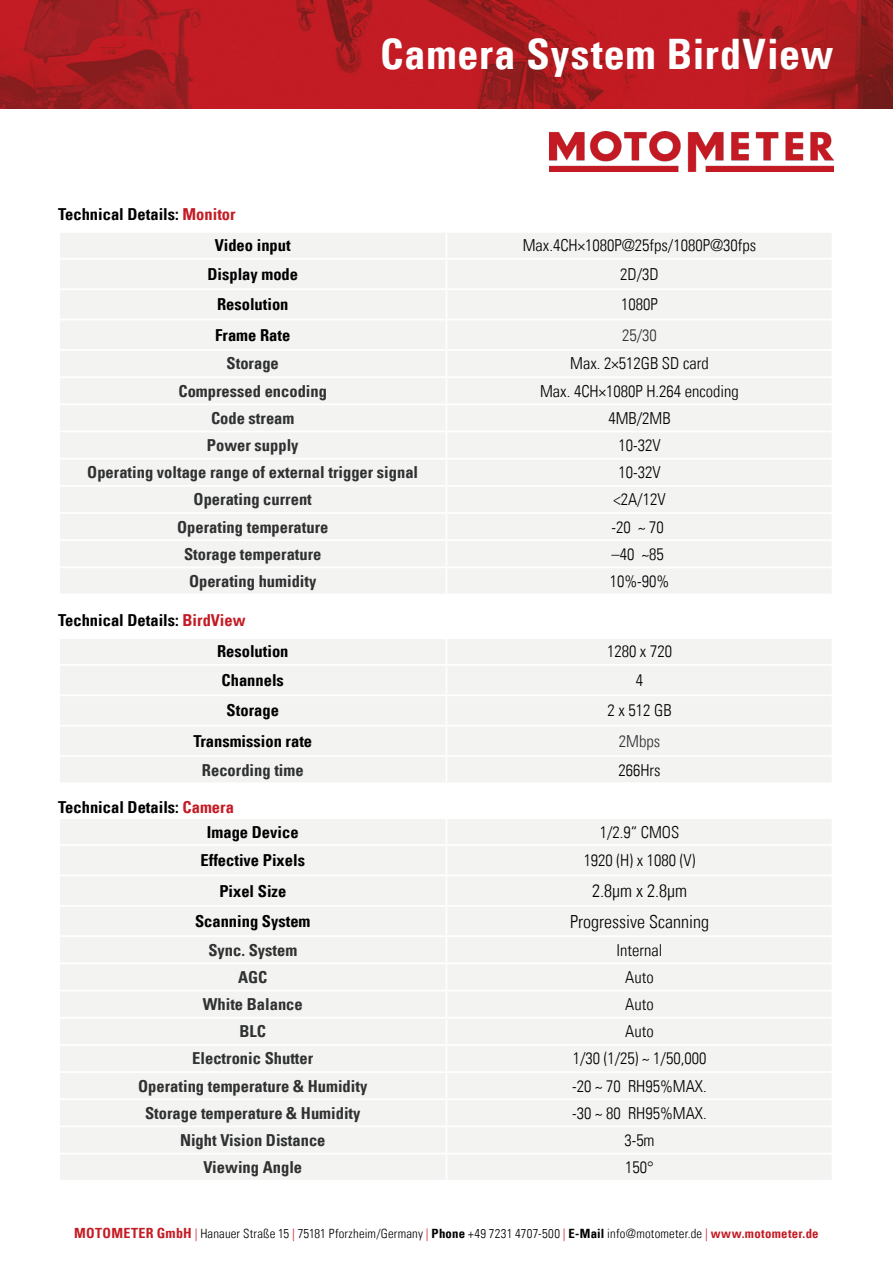
<style>
.page{position:relative;width:893px;height:1263px;background:#fff}
.page>*{position:absolute;margin:0;border:0;box-sizing:border-box;transform-origin:0 0}
.t1{font:700 condensed 42px "Univers LT";letter-spacing:.025em;color:#fff}
.t2{font:300 condensed 18px "Univers LT";color:#000}
.t3{font:700 condensed 16.5px "Univers LT";color:#2f3231}
.t4{font:300 condensed 16.5px "Univers LT";color:#000}
.t5{font:700 condensed 16.5px "Univers LT";color:#000}
.t6{font:300 condensed 16.5px "Univers LT";color:#2f3231}
.t7{font:300 condensed 12.75px "Univers LT";letter-spacing:.015em;color:#000}
.s1{color:#c41c25}
.s2{font-weight:700;font-size:14.1px;color:#c41c25}
.s3{font-weight:700}
.s4{font-weight:700;color:#c41c25}
</style>
<div class="page">
<img style="left:0;top:0;width:893px;height:108px">
<img style="left:550px;top:131px;width:283px;height:41px">
<div style="left:60px;top:233px;width:771px;height:360px;background:#f3f3f2"></div>
<hr style="left:58px;top:258px;width:388px;height:2px;background:#fff">
<hr style="left:446px;top:258px;width:387px;height:2px;background:#fff">
<hr style="left:58px;top:288px;width:388px;height:2px;background:#fff">
<hr style="left:446px;top:288px;width:387px;height:2px;background:#fff">
<hr style="left:58px;top:319px;width:388px;height:1px;background:#fff">
<hr style="left:446px;top:319px;width:387px;height:1px;background:#fff">
<hr style="left:58px;top:349px;width:388px;height:2px;background:#fff">
<hr style="left:446px;top:349px;width:387px;height:2px;background:#fff">
<hr style="left:58px;top:376px;width:388px;height:2px;background:#fff">
<hr style="left:446px;top:376px;width:387px;height:2px;background:#fff">
<hr style="left:58px;top:403px;width:388px;height:2px;background:#fff">
<hr style="left:446px;top:403px;width:387px;height:2px;background:#fff">
<hr style="left:58px;top:431px;width:388px;height:1px;background:#fff">
<hr style="left:446px;top:431px;width:387px;height:1px;background:#fff">
<hr style="left:58px;top:458px;width:388px;height:1px;background:#fff">
<hr style="left:446px;top:458px;width:387px;height:1px;background:#fff">
<hr style="left:58px;top:485px;width:388px;height:2px;background:#fff">
<hr style="left:446px;top:485px;width:387px;height:2px;background:#fff">
<hr style="left:58px;top:512px;width:388px;height:2px;background:#fff">
<hr style="left:446px;top:512px;width:387px;height:2px;background:#fff">
<hr style="left:58px;top:539px;width:388px;height:2px;background:#fff">
<hr style="left:446px;top:539px;width:387px;height:2px;background:#fff">
<hr style="left:58px;top:566px;width:388px;height:2px;background:#fff">
<hr style="left:446px;top:566px;width:387px;height:2px;background:#fff">
<svg style="left:446px;top:233px;width:1px;height:360px"></svg>
<div style="left:60px;top:639px;width:771px;height:143px;background:#f3f3f2"></div>
<hr style="left:58px;top:664px;width:388px;height:2px;background:#fff">
<hr style="left:446px;top:664px;width:387px;height:2px;background:#fff">
<hr style="left:58px;top:694px;width:388px;height:2px;background:#fff">
<hr style="left:446px;top:694px;width:387px;height:2px;background:#fff">
<hr style="left:58px;top:725px;width:388px;height:1px;background:#fff">
<hr style="left:446px;top:725px;width:387px;height:1px;background:#fff">
<hr style="left:58px;top:755px;width:388px;height:2px;background:#fff">
<hr style="left:446px;top:755px;width:387px;height:2px;background:#fff">
<svg style="left:446px;top:639px;width:1px;height:143px"></svg>
<div style="left:60px;top:819px;width:771px;height:361px;background:#f3f3f2"></div>
<hr style="left:58px;top:844px;width:388px;height:2px;background:#fff">
<hr style="left:446px;top:844px;width:387px;height:2px;background:#fff">
<hr style="left:58px;top:874px;width:388px;height:2px;background:#fff">
<hr style="left:446px;top:874px;width:387px;height:2px;background:#fff">
<hr style="left:58px;top:905px;width:388px;height:2px;background:#fff">
<hr style="left:446px;top:905px;width:387px;height:2px;background:#fff">
<hr style="left:58px;top:935px;width:388px;height:2px;background:#fff">
<hr style="left:446px;top:935px;width:387px;height:2px;background:#fff">
<hr style="left:58px;top:962px;width:388px;height:2px;background:#fff">
<hr style="left:446px;top:962px;width:387px;height:2px;background:#fff">
<hr style="left:58px;top:990px;width:388px;height:1px;background:#fff">
<hr style="left:446px;top:990px;width:387px;height:1px;background:#fff">
<hr style="left:58px;top:1017px;width:388px;height:1px;background:#fff">
<hr style="left:446px;top:1017px;width:387px;height:1px;background:#fff">
<hr style="left:58px;top:1044px;width:388px;height:2px;background:#fff">
<hr style="left:446px;top:1044px;width:387px;height:2px;background:#fff">
<hr style="left:58px;top:1071px;width:388px;height:2px;background:#fff">
<hr style="left:446px;top:1071px;width:387px;height:2px;background:#fff">
<hr style="left:58px;top:1098px;width:388px;height:2px;background:#fff">
<hr style="left:446px;top:1098px;width:387px;height:2px;background:#fff">
<hr style="left:58px;top:1125px;width:388px;height:2px;background:#fff">
<hr style="left:58px;top:1153px;width:388px;height:1px;background:#fff">
<hr style="left:446px;top:1125px;width:387px;height:2px;background:#fff">
<hr style="left:446px;top:1153px;width:387px;height:1px;background:#fff">
<svg style="left:446px;top:819px;width:1px;height:361px"></svg>
<p class="t5" style="left:58px;top:204px;width:179px">Technical Details: <span class="s1">Monitor</span></p>
<h1 class="t1" style="left:380px;top:28px;width:455px">Camera System BirdView</h1>
<p class="t5" style="left:215px;top:235px;width:77px">Video input</p>
<p class="t4" style="left:523px;top:236px;width:235px">Max.4CH×1080P@25fps/1080P@30fps</p>
<p class="t5" style="left:207px;top:264px;width:92px">Display mode</p>
<p class="t4" style="left:620px;top:264px;width:40px">2D/3D</p>
<p class="t5" style="left:217px;top:294px;width:73px">Resolution</p>
<p class="t4" style="left:621px;top:295px;width:38px">1080P</p>
<p class="t5" style="left:215px;top:325px;width:77px">Frame Rate</p>
<p class="t6" style="left:622px;top:325px;width:36px">25/30</p>
<p class="t3" style="left:227px;top:353px;width:54px">Storage</p>
<p class="t4" style="left:570px;top:354px;width:140px">Max. 2×512GB SD card</p>
<p class="t3" style="left:179px;top:381px;width:150px">Compressed encoding</p>
<p class="t4" style="left:540px;top:381px;width:200px">Max. 4CH×1080P H.264 encoding</p>
<p class="t3" style="left:211px;top:408px;width:85px">Code stream</p>
<p class="t4" style="left:608px;top:408px;width:64px">4MB/2MB</p>
<p class="t3" style="left:207px;top:435px;width:93px">Power supply</p>
<p class="t4" style="left:618px;top:435px;width:44px">10-32V</p>
<p class="t3" style="left:87px;top:462px;width:332px">Operating voltage range of external trigger signal</p>
<p class="t4" style="left:618px;top:462px;width:44px">10-32V</p>
<p class="t3" style="left:194px;top:489px;width:120px">Operating current</p>
<p class="t4" style="left:613px;top:490px;width:54px">&lt;2A/12V</p>
<p class="t3" style="left:177px;top:517px;width:153px">Operating temperature</p>
<p class="t4" style="left:612px;top:517px;width:57px">-20℃ ~ 70℃</p>
<p class="t3" style="left:184px;top:544px;width:139px">Storage temperature</p>
<p class="t4" style="left:612px;top:544px;width:57px">–40℃ ~85℃</p>
<p class="t3" style="left:189px;top:571px;width:129px">Operating humidity</p>
<p class="t4" style="left:610px;top:571px;width:61px">10%-90%</p>
<p class="t5" style="left:58px;top:610px;width:189px">Technical Details: <span class="s1">BirdView</span></p>
<p class="t5" style="left:217px;top:641px;width:73px">Resolution</p>
<p class="t4" style="left:607px;top:642px;width:67px">1280 x 720</p>
<p class="t5" style="left:222px;top:670px;width:64px">Channels</p>
<p class="t4" style="left:636px;top:670px;width:9px">4</p>
<p class="t5" style="left:227px;top:700px;width:54px">Storage</p>
<p class="t4" style="left:607px;top:701px;width:66px">2 x 512 GB</p>
<p class="t5" style="left:193px;top:731px;width:120px">Transmission rate</p>
<p class="t6" style="left:619px;top:731px;width:43px">2Mbps</p>
<p class="t3" style="left:202px;top:760px;width:103px">Recording time</p>
<p class="t4" style="left:618px;top:760px;width:44px">266Hrs</p>
<p class="t5" style="left:58px;top:797px;width:177px">Technical Details: <span class="s1">Camera</span></p>
<p class="t5" style="left:207px;top:821px;width:93px">Image Device</p>
<p class="t4" style="left:600px;top:822px;width:81px">1/2.9“ CMOS</p>
<p class="t5" style="left:201px;top:850px;width:106px">Effective Pixels</p>
<p class="t4" style="left:584px;top:850px;width:113px">1920 (H) x 1080 (V)</p>
<p class="t5" style="left:219px;top:880px;width:68px">Pixel Size</p>
<p class="t2" style="left:592px;top:880px;width:96px">2.8μm x 2.8μm</p>
<p class="t5" style="left:195px;top:911px;width:117px">Scanning System</p>
<p class="t2" style="left:570px;top:910px;width:140px">Progressive Scanning</p>
<p class="t3" style="left:208px;top:940px;width:90px">Sync. System</p>
<p class="t4" style="left:617px;top:940px;width:47px">Internal</p>
<p class="t3" style="left:238px;top:967px;width:31px">AGC</p>
<p class="t4" style="left:625px;top:967px;width:30px">Auto</p>
<p class="t3" style="left:203px;top:994px;width:101px">White Balance</p>
<p class="t4" style="left:625px;top:994px;width:30px">Auto</p>
<p class="t3" style="left:239px;top:1021px;width:28px">BLC</p>
<p class="t4" style="left:625px;top:1021px;width:30px">Auto</p>
<p class="t3" style="left:192px;top:1048px;width:123px">Electronic Shutter</p>
<p class="t4" style="left:573px;top:1049px;width:135px">1/30 (1/25) ~ 1/50,000</p>
<p class="t3" style="left:138px;top:1076px;width:231px">Operating temperature &amp; Humidity</p>
<p class="t4" style="left:572px;top:1076px;width:136px">-20 ~ 70℃ RH95%MAX.</p>
<p class="t3" style="left:145px;top:1103px;width:217px">Storage temperature &amp; Humidity</p>
<p class="t4" style="left:572px;top:1103px;width:136px">-30 ~ 80℃ RH95%MAX.</p>
<p class="t3" style="left:180px;top:1130px;width:147px">Night Vision Distance</p>
<p class="t4" style="left:624px;top:1130px;width:32px">3-5m</p>
<p class="t3" style="left:203px;top:1157px;width:100px">Viewing Angle</p>
<p class="t4" style="left:625px;top:1157px;width:30px">150°</p>
<p class="t7" style="left:74px;top:1226px;width:746px"><span class="s2">MOTOMETER GmbH</span> <span class="s1">|</span> Hanauer Straße 15 <span class="s1">|</span> 75181 Pforzheim/Germany <span class="s1">|</span> <span class="s3">Phone</span> +49 7231 4707-500 <span class="s1">|</span> <span class="s3">E-Mail</span> info@motometer.de <span class="s1">|</span> <span class="s4">www.motometer.de</span></p>
</div>
